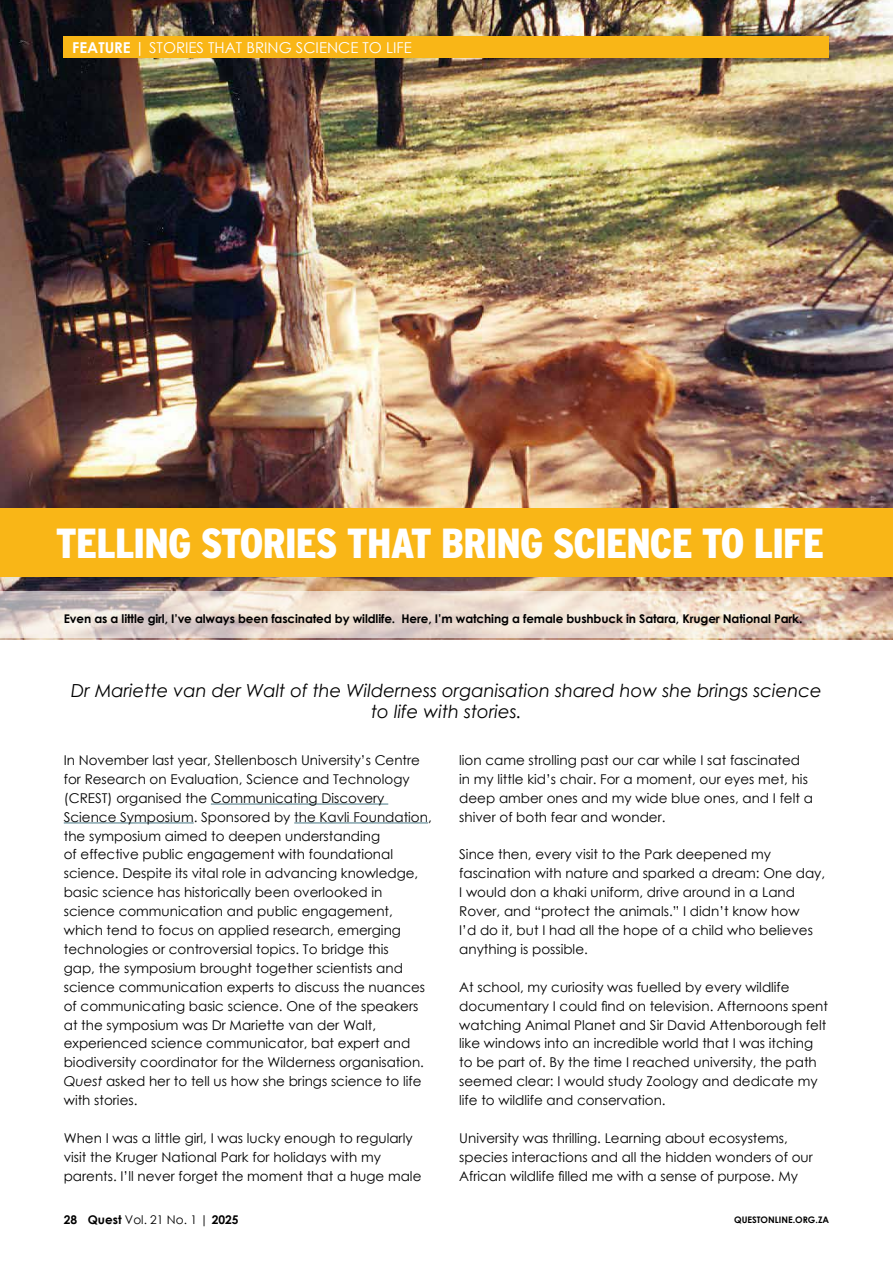
<style>
.page{position:relative;width:893px;height:1263px;background:#fff}
.page>*{position:absolute;margin:0;border:0;box-sizing:border-box;transform-origin:0 0}
.t1{font:900 condensed 42px "Interstate";letter-spacing:-.02em;color:#fff}
.t2{font:italic 18px/21px "Century Gothic";color:#000;text-align:center}
.t3{font:15px "Century Gothic";color:#fff}
.t4{font:13.5px/18.9px "Century Gothic";color:#000}
.t5{font:700 12px "Century Gothic";letter-spacing:-.01em;color:#000}
.t6{font:700 9px "Century Gothic";color:#000}
.s1{font-weight:700}
.s2{font-style:italic}
.s3{font-weight:400}
</style>
<div class="page">
<img style="left:0;top:0;width:893px;height:639px">
<hr style="left:211px;top:804px;width:177px;height:1px;background:#477886">
<hr style="left:64px;top:822px;width:130px;height:1px;background:#477886">
<hr style="left:294px;top:822px;width:134px;height:1px;background:#477886">
<div style="left:64px;top:37px;width:765px;height:21px;background:#f9b617"></div>
<svg style="left:0;top:591px;width:893px;height:47px;background:#e5d5c9"></svg>
<div style="left:0;top:508px;width:893px;height:68px;background:#f9b617"></div>
<p class="t3" style="left:72px;top:37px;width:341px"><span class="s1">FEATURE</span> | STORIES THAT BRING SCIENCE TO LIFE</p>
<h1 class="t1" style="left:56px;top:519px;width:770px">TELLING STORIES THAT BRING SCIENCE TO LIFE</h1>
<p class="t5" style="left:64px;top:609px;width:740px">Even as a little girl, I’ve always been fascinated by wildlife. Here, I’m watching a female bushbuck in Satara, Kruger National Park.</p>
<h2 class="t2" style="left:71px;top:679px;width:752px">Dr Mariette van der Walt of the Wilderness organisation shared how she brings science to life with stories.</h2>
<p class="t4" style="left:64px;top:750px;width:369px">In November last year, Stellenbosch University’s Centre for Research on Evaluation, Science and Technology (CREST) organised the Communicating Discovery Science Symposium. Sponsored by the Kavli Foundation, the symposium aimed to deepen understanding<br>of effective public engagement with foundational science. Despite its vital role in advancing knowledge, basic science has historically been overlooked in science communication and public engagement, which tend to focus on applied research, emerging technologies or controversial topics. To bridge this<br>gap, the symposium brought together scientists and science communication experts to discuss the nuances of communicating basic science. One of the speakers at the symposium was Dr Mariette van der Walt, experienced science communicator, bat expert and biodiversity coordinator for the Wilderness organisation.<br><span class="s2">Quest</span> asked her to tell us how she brings science to life with stories.</p>
<p class="t4" style="left:64px;top:1128px;width:359px">When I was a little girl, I was lucky enough to regularly visit the Kruger National Park for holidays with my parents. I’ll never forget the moment that a huge male</p>
<p class="t4" style="left:459px;top:750px;width:355px">lion came strolling past our car while I sat fascinated in my little kid’s chair. For a moment, our eyes met, his deep amber ones and my wide blue ones, and I felt a shiver of both fear and wonder.</p>
<p class="t4" style="left:459px;top:845px;width:368px">Since then, every visit to the Park deepened my fascination with nature and sparked a dream: One day, I would don a khaki uniform, drive around in a Land Rover, and “protect the animals.” I didn’t know how<br>I’d do it, but I had all the hope of a child who believes anything is possible.</p>
<p class="t4" style="left:459px;top:977px;width:370px">At school, my curiosity was fuelled by every wildlife documentary I could find on television. Afternoons spent watching Animal Planet and Sir David Attenborough felt like windows into an incredible world that I was itching to be part of. By the time I reached university, the path seemed clear: I would study Zoology and dedicate my life to wildlife and conservation.</p>
<p class="t4" style="left:459px;top:1128px;width:355px">University was thrilling. Learning about ecosystems, species interactions and all the hidden wonders of our<br>African wildlife filled me with a sense of purpose. My</p>
<p class="t5" style="left:64px;top:1210px;width:176px">28 Quest <span class="s3">Vol. 21 No. 1 |</span> 2025</p>
<p class="t6" style="left:734px;top:1213px;width:97px">QUESTONLINE.ORG.ZA</p>
</div>
